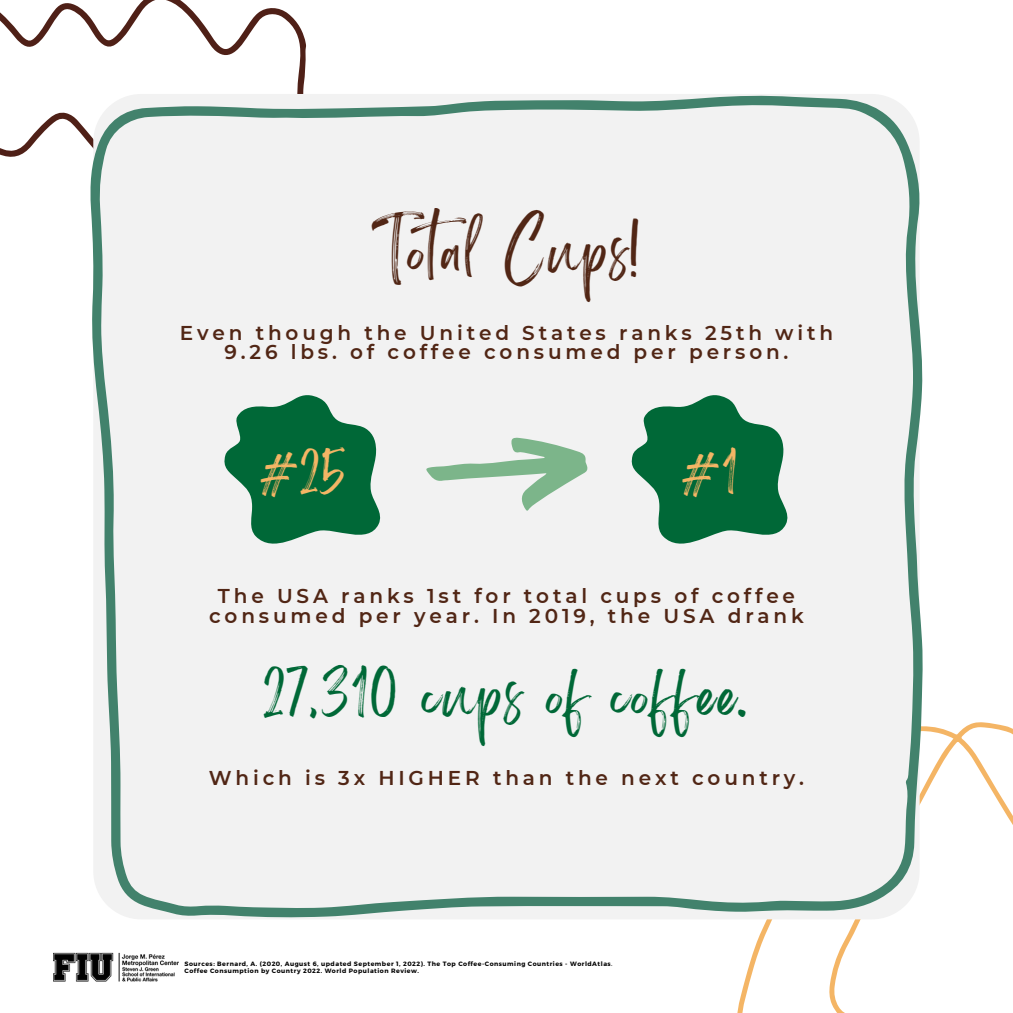
<style>
.page{position:relative;width:1013px;height:1013px;background:#fff}
.page>*{position:absolute;margin:0;border:0;box-sizing:border-box;transform-origin:0 0}
.t1{font:47.5px "Brightwall";letter-spacing:.05em;color:#006837}
.t2{font:47.5px "Brightwall";letter-spacing:.05em;color:#512615}
.t3{font:42.5px "Brightwall";color:#f4b565}
.t4{font:600 20px/19.8px "Montserrat";letter-spacing:.19em;color:#512615;text-align:center}
.t5{font:700 6.25px/7.2px "Montserrat";letter-spacing:.08em;color:#000}
.s1{font-weight:400}
</style>
<div class="page">
<svg style="left:0;top:0;width:306px;height:157px"></svg>
<svg style="left:737px;top:722px;width:275px;height:290px"></svg>
<div style="left:90px;top:95px;width:833px;height:822px;background:#f2f2f2"></div>
<svg style="left:222px;top:394px;width:162px;height:160px"></svg>
<svg style="left:425px;top:437px;width:163px;height:74px"></svg>
<svg style="left:629px;top:394px;width:162px;height:160px"></svg>
<img style="left:53px;top:952px;width:126px;height:30px">
<h1 class="t2" style="left:372px;top:234px;width:271px">Total Cups!</h1>
<p class="t4" style="left:180px;top:322px;width:654px">Even though the United States ranks 25th with<br>9.26 lbs. of coffee consumed per person.</p>
<h2 class="t3" style="left:261px;top:459px;width:85px">#25</h2>
<h2 class="t3" style="left:682px;top:459px;width:56px">#1</h2>
<p class="t4" style="left:209px;top:586px;width:596px">The USA ranks 1st for total cups of coffee consumed per year. In 2019, the USA drank</p>
<h1 class="t1" style="left:264px;top:679px;width:486px">27,310 cups of coffee.</h1>
<p class="t4" style="left:209px;top:767px;width:597px">Which is 3x HIGHER than the next country.</p>
<p class="t5" style="left:184px;top:959px;width:429px">Sources: Bernard, A. (2020, August 6, updated September 1, 2022). The Top Coffee-Consuming Countries - WorldAtlas<span class="s1">.<br></span>Coffee Consumption by Country 2022. World Population Review.</p>
</div>
